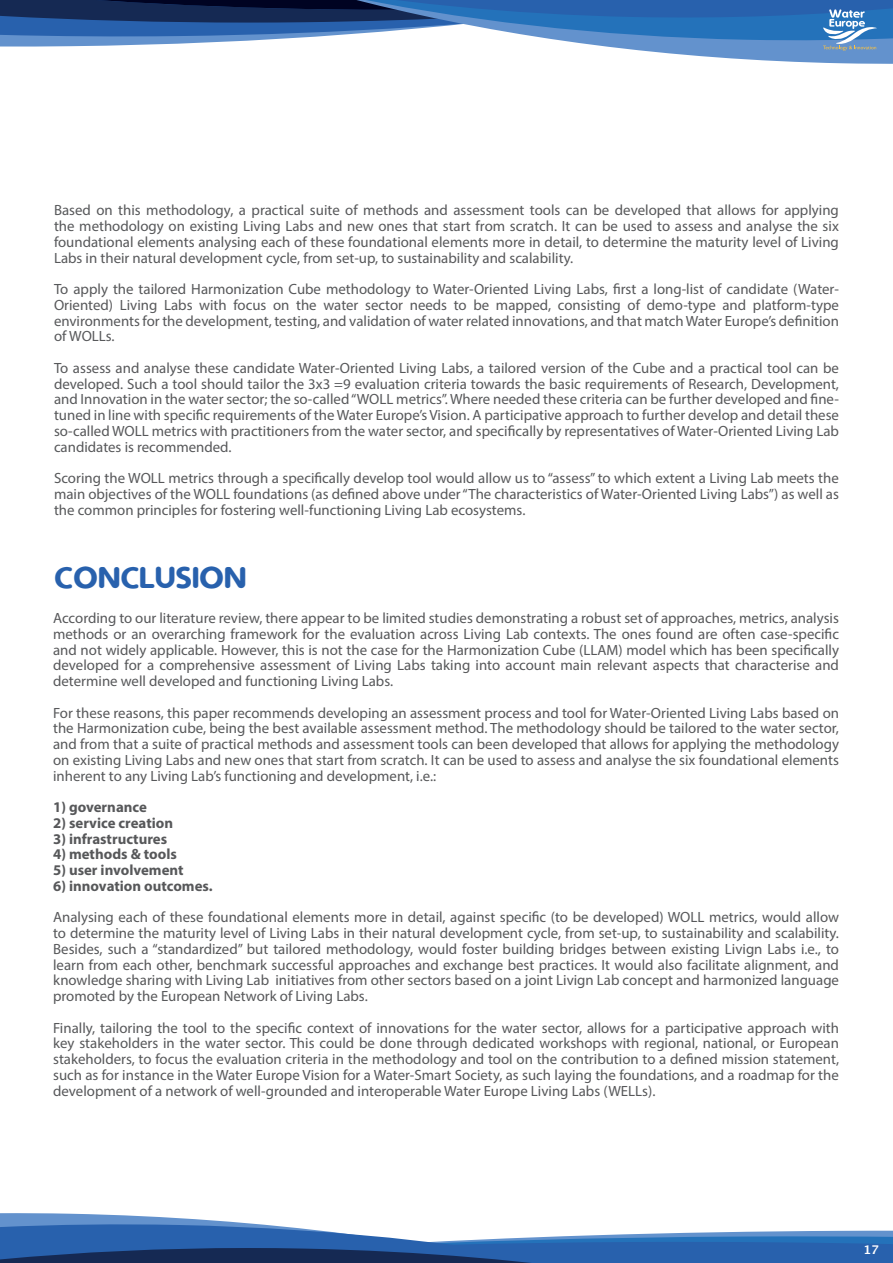
<style>
.page{position:relative;width:893px;height:1263px;background:#fff}
.page>*{position:absolute;margin:0;border:0;box-sizing:border-box;transform-origin:0 0}
.t1{font:31.8px "Simply Rounded";color:#2861ad}
.t2{font:14.85px/15.8px "Myriad Pro";color:#57585a;text-align:justify}
.t3{font:700 14.85px "Myriad Pro";color:#57585a}
.t4{font:700 12px "Lucida Grande";color:#fff}
</style>
<div class="page">
<svg style="left:0;top:1213px;width:893px;height:50px"></svg>
<svg style="left:646px;top:51px;width:247px;height:13px;fill:#6392cd"></svg>
<svg style="left:0;top:0;width:893px;height:51px"></svg>
<p class="t2" style="left:54px;top:202px;width:786px">Based on this methodology, a practical suite of methods and assessment tools can be developed that allows for applying the methodology on existing Living Labs and new ones that start from scratch. It can be used to assess and analyse the six foundational elements analysing each of these foundational elements more in detail, to determine the maturity level of Living Labs in their natural development cycle, from set-up, to sustainability and scalability.</p>
<p class="t2" style="left:54px;top:281px;width:786px">To apply the tailored Harmonization Cube methodology to Water-Oriented Living Labs, first a long-list of candidate (Water-Oriented) Living Labs with focus on the water sector needs to be mapped, consisting of demo-type and platform-type environments for the development, testing, and validation of water related innovations, and that match Water Europe’s definition of WOLLs.</p>
<p class="t2" style="left:54px;top:360px;width:786px">To assess and analyse these candidate Water-Oriented Living Labs, a tailored version of the Cube and a practical tool can be developed. Such a tool should tailor the 3x3 =9 evaluation criteria towards the basic requirements of Research, Development, and Innovation in the water sector; the so-called “WOLL metrics”. Where needed these criteria can be further developed and fine&shy;tuned in line with specific requirements of the Water Europe’s Vision. A participative approach to further develop and detail these so-called WOLL metrics with practitioners from the water sector, and specifically by representatives of Water-Oriented Living Lab candidates is recommended.</p>
<p class="t2" style="left:54px;top:470px;width:786px">Scoring the WOLL metrics through a specifically develop tool would allow us to “assess” to which extent a Living Lab meets the main objectives of the WOLL foundations (as defined above under “The characteristics of Water-Oriented Living Labs”) as well as the common principles for fostering well-functioning Living Lab ecosystems.</p>
<p class="t1" style="left:54px;top:561px;width:194px">CONCLUSION</p>
<p class="t2" style="left:53px;top:610px;width:787px">According to our literature review, there appear to be limited studies demonstrating a robust set of approaches, metrics, analysis methods or an overarching framework for the evaluation across Living Lab contexts. The ones found are often case-specific and not widely applicable. However, this is not the case for the Harmonization Cube (LLAM) model which has been specifically developed for a comprehensive assessment of Living Labs taking into account main relevant aspects that characterise and determine well developed and functioning Living Labs.</p>
<p class="t2" style="left:53px;top:704px;width:787px">For these reasons, this paper recommends developing an assessment process and tool for Water-Oriented Living Labs based on the Harmonization cube, being the best available assessment method. The methodology should be tailored to the water sector, and from that a suite of practical methods and assessment tools can been developed that allows for applying the methodology on existing Living Labs and new ones that start from scratch. It can be used to assess and analyse the six foundational elements inherent to any Living Lab’s functioning and development, i.e.:</p>
<p class="t3" style="left:53px;top:797px;width:95px">1) governance</p>
<p class="t3" style="left:53px;top:813px;width:121px">2) service creation</p>
<p class="t3" style="left:53px;top:829px;width:116px">3) infrastructures</p>
<p class="t3" style="left:53px;top:845px;width:125px">4) methods &amp; tools</p>
<p class="t3" style="left:53px;top:860px;width:132px">5) user involvement</p>
<p class="t3" style="left:53px;top:876px;width:161px">6) innovation outcomes.</p>
<p class="t2" style="left:53px;top:909px;width:787px">Analysing each of these foundational elements more in detail, against specific (to be developed) WOLL metrics, would allow to determine the maturity level of Living Labs in their natural development cycle, from set-up, to sustainability and scalability.<br>Besides, such a “standardized” but tailored methodology, would foster building bridges between existing Livign Labs i.e., to learn from each other, benchmark successful approaches and exchange best practices. It would also facilitate alignment, and knowledge sharing with Living Lab initiatives from other sectors based on a joint Livign Lab concept and harmonized language promoted by the European Network of Living Labs.</p>
<p class="t2" style="left:53px;top:1019px;width:787px">Finally, tailoring the tool to the specific context of innovations for the water sector, allows for a participative approach with key stakeholders in the water sector. This could be done through dedicated workshops with regional, national, or European stakeholders, to focus the evaluation criteria in the methodology and tool on the contribution to a defined mission statement, such as for instance in the Water Europe Vision for a Water-Smart Society, as such laying the foundations, and a roadmap for the development of a network of well-grounded and interoperable Water Europe Living Labs (WELLs).</p>
<p class="t4" style="left:864px;top:1241px;width:17px">17</p>
</div>
